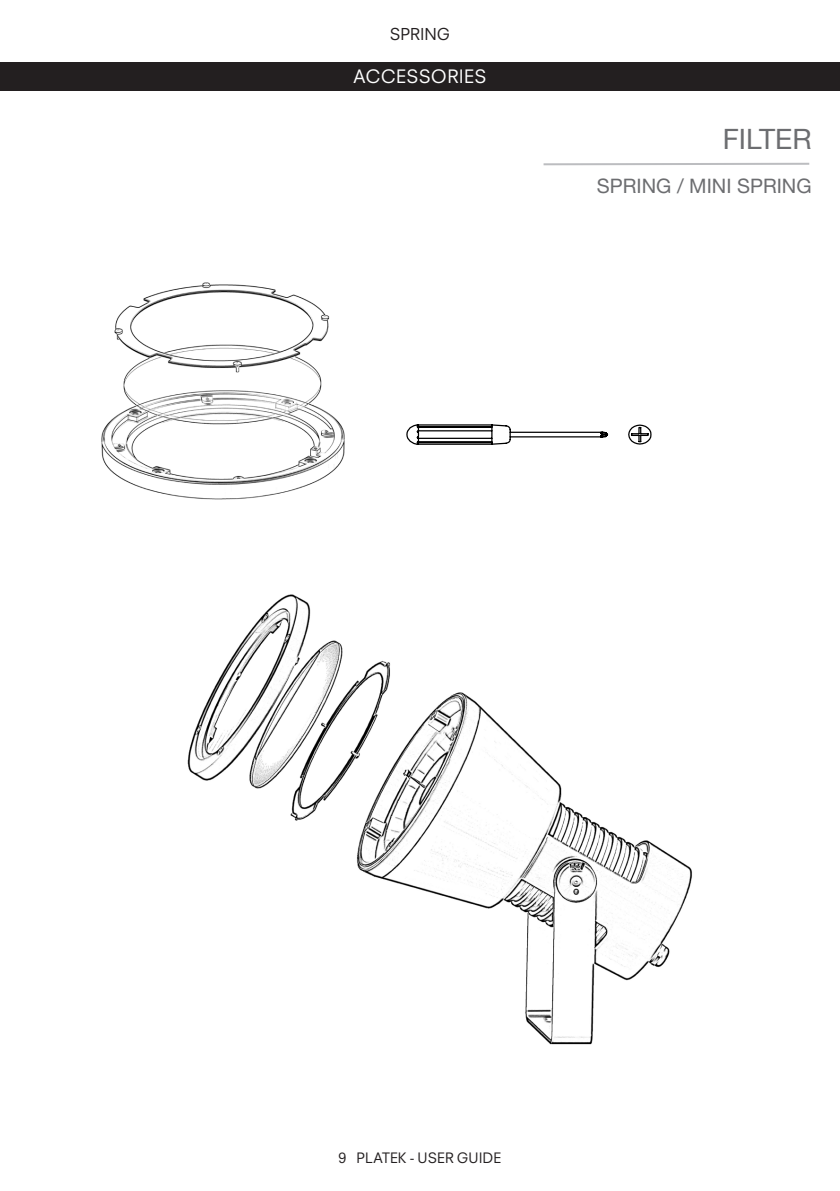
<style>
.page{position:relative;width:840px;height:1191px;background:#fff}
.page>*{position:absolute;margin:0;border:0;box-sizing:border-box;transform-origin:0 0}
.t1{font:28px "Helvetica Neue";color:#6c6d70}
.t2{font:20px "Helvetica Neue";color:#6c6d70}
.t3{font:18px "Neuzeit SLT Std";letter-spacing:.015em;color:#fff}
.t4{font:16px "Neuzeit SLT Std";color:#231f20}
.t5{font:14px "Neuzeit SLT Std";letter-spacing:.005em;color:#231f20}
</style>
<div class="page">
<svg style="left:406px;top:424px;width:246px;height:21px"></svg>
<div style="left:0;top:62px;width:839px;height:29px;background:#231f20"></div>
<img style="left:101px;top:282px;width:244px;height:218px">
<img style="left:187px;top:594px;width:505px;height:451px">
<hr style="left:543px;top:163px;width:265px;height:2px;background:#bcbdc0">
<p class="t4" style="left:389px;top:25px;width:62px">SPRING</p>
<p class="t3" style="left:353px;top:66px;width:134px">ACCESSORIES</p>
<p class="t3" style="left:354px;top:66px;width:160px">TECHNICAL DATA</p>
<h1 class="t1" style="left:722px;top:119px;width:90px">FILTER</h1>
<p class="t2" style="left:596px;top:174px;width:216px">SPRING / MINI SPRING</p>
<p class="t5" style="left:338px;top:1149px;width:164px">9 PLATEK - USER GUIDE</p>
</div>
